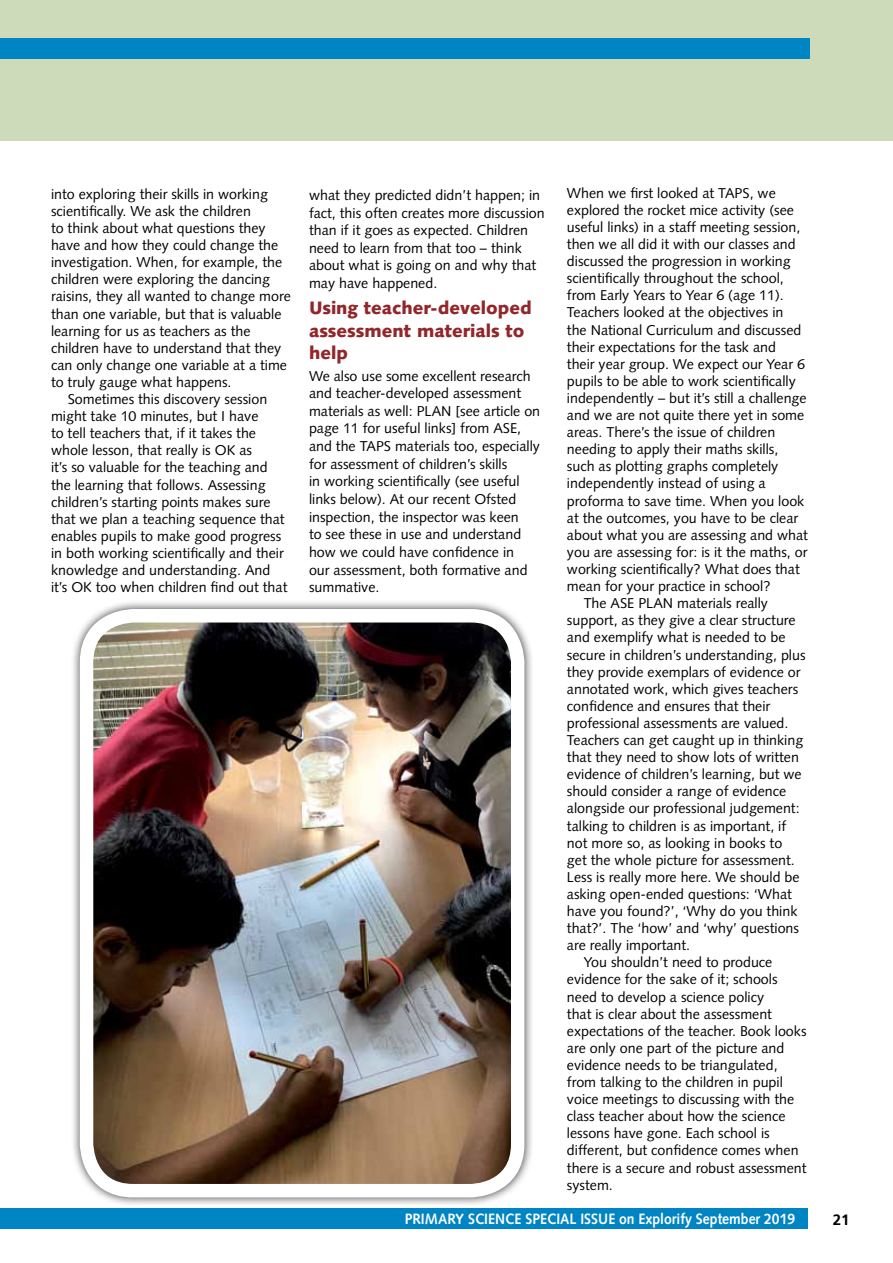
<style>
.page{position:relative;width:893px;height:1263px;background:#fff}
.page>*{position:absolute;margin:0;border:0;box-sizing:border-box;transform-origin:0 0}
.t1{font:900 18px/22px "Syntax";color:#91272a}
.t2{font:700 15px "Syntax";color:#fff;scale:.93 1}
.t3{font:700 15px "Frutiger";color:#000}
.t4{font:14.25px/17.7px "Syntax";color:#000}
</style>
<div class="page">
<div style="left:0;top:1208px;width:808px;height:21px;background:#0085c4"></div>
<div style="left:0;top:0;width:893px;height:140px;background:#cedbba"></div>
<div style="left:70px;top:599px;width:464px;height:608px;background:#000;opacity:.75"></div>
<img style="left:87px;top:616px;width:431px;height:575px">
<div style="left:80px;top:609px;width:444px;height:588px;border:14px solid #fff;border-radius:47px"></div>
<div style="left:0;top:38px;width:810px;height:21px;background:#0085c4"></div>
<p class="t4" style="left:51px;top:185px;width:218px">into exploring their skills in working</p>
<p class="t4" style="left:51px;top:202px;width:201px">scientifically. We ask the children</p>
<p class="t4" style="left:51px;top:219px;width:216px">to think about what questions they</p>
<p class="t4" style="left:51px;top:236px;width:229px">have and how they could change the</p>
<p class="t4" style="left:51px;top:253px;width:233px">investigation. When, for example, the</p>
<p class="t4" style="left:51px;top:271px;width:221px">children were exploring the dancing</p>
<p class="t4" style="left:51px;top:288px;width:241px">raisins, they all wanted to change more</p>
<p class="t4" style="left:51px;top:305px;width:232px">than one variable, but that is valuable</p>
<p class="t4" style="left:51px;top:322px;width:201px">learning for us as teachers as the</p>
<p class="t4" style="left:51px;top:339px;width:232px">children have to understand that they</p>
<p class="t4" style="left:51px;top:356px;width:237px">can only change one variable at a time</p>
<p class="t4" style="left:51px;top:373px;width:182px">to truly gauge what happens.</p>
<p class="t4" style="left:68px;top:390px;width:201px">Sometimes this discovery session</p>
<p class="t4" style="left:51px;top:407px;width:209px">might take 10 minutes, but I have</p>
<p class="t4" style="left:51px;top:424px;width:207px">to tell teachers that, if it takes the</p>
<p class="t4" style="left:51px;top:442px;width:202px">whole lesson, that really is OK as</p>
<p class="t4" style="left:51px;top:459px;width:218px">it’s so valuable for the teaching and</p>
<p class="t4" style="left:51px;top:476px;width:216px">the learning that follows. Assessing</p>
<p class="t4" style="left:51px;top:493px;width:221px">children’s starting points makes sure</p>
<p class="t4" style="left:51px;top:510px;width:235px">that we plan a teaching sequence that</p>
<p class="t4" style="left:51px;top:527px;width:232px">enables pupils to make good progress</p>
<p class="t4" style="left:51px;top:544px;width:234px">in both working scientifically and their</p>
<p class="t4" style="left:51px;top:561px;width:221px">knowledge and understanding. And</p>
<p class="t4" style="left:51px;top:578px;width:238px">it’s OK too when children find out that</p>
<p class="t4" style="left:309px;top:186px;width:237px">what they predicted didn’t happen; in fact, this often creates more discussion than if it goes as expected. Children need to learn from that too – think about what is going on and why that may have happened.</p>
<p class="t1" style="left:309px;top:297px;width:224px">Using teacher-developed assessment materials to help</p>
<p class="t4" style="left:309px;top:367px;width:233px">We also use some excellent research and teacher-developed assessment materials as well: PLAN [see article on page 11 for useful links] from ASE, and the TAPS materials too, especially for assessment of children’s skills<br>in working scientifically (see useful links below). At our recent Ofsted inspection, the inspector was keen<br>to see these in use and understand how we could have confidence in<br>our assessment, both formative and summative.</p>
<p class="t4" style="left:567px;top:184px;width:210px">When we first looked at TAPS, we</p>
<p class="t4" style="left:567px;top:201px;width:228px">explored the rocket mice activity (see</p>
<p class="t4" style="left:567px;top:218px;width:235px">useful links) in a staff meeting session,</p>
<p class="t4" style="left:567px;top:235px;width:230px">then we all did it with our classes and</p>
<p class="t4" style="left:567px;top:252px;width:225px">discussed the progression in working</p>
<p class="t4" style="left:567px;top:269px;width:218px">scientifically throughout the school,</p>
<p class="t4" style="left:567px;top:287px;width:218px">from Early Years to Year 6 (age 11).</p>
<p class="t4" style="left:567px;top:304px;width:218px">Teachers looked at the objectives in</p>
<p class="t4" style="left:567px;top:321px;width:236px">the National Curriculum and discussed</p>
<p class="t4" style="left:567px;top:338px;width:211px">their expectations for the task and</p>
<p class="t4" style="left:567px;top:355px;width:240px">their year group. We expect our Year 6</p>
<p class="t4" style="left:567px;top:372px;width:230px">pupils to be able to work scientifically</p>
<p class="t4" style="left:567px;top:389px;width:241px">independently – but it’s still a challenge</p>
<p class="t4" style="left:567px;top:406px;width:239px">and we are not quite there yet in some</p>
<p class="t4" style="left:567px;top:423px;width:210px">areas. There’s the issue of children</p>
<p class="t4" style="left:567px;top:440px;width:213px">needing to apply their maths skills,</p>
<p class="t4" style="left:567px;top:458px;width:213px">such as plotting graphs completely</p>
<p class="t4" style="left:567px;top:475px;width:200px">independently instead of using a</p>
<p class="t4" style="left:567px;top:492px;width:239px">proforma to save time. When you look</p>
<p class="t4" style="left:567px;top:509px;width:233px">at the outcomes, you have to be clear</p>
<p class="t4" style="left:567px;top:526px;width:242px">about what you are assessing and what</p>
<p class="t4" style="left:567px;top:543px;width:242px">you are assessing for: is it the maths, or</p>
<p class="t4" style="left:567px;top:560px;width:234px">working scientifically? What does that</p>
<p class="t4" style="left:567px;top:577px;width:205px">mean for your practice in school?</p>
<p class="t4" style="left:584px;top:594px;width:186px">The ASE PLAN materials really</p>
<p class="t4" style="left:567px;top:611px;width:230px">support, as they give a clear structure</p>
<p class="t4" style="left:567px;top:629px;width:220px">and exemplify what is needed to be</p>
<p class="t4" style="left:567px;top:646px;width:240px">secure in children’s understanding, plus</p>
<p class="t4" style="left:567px;top:663px;width:235px">they provide exemplars of evidence or</p>
<p class="t4" style="left:567px;top:680px;width:233px">annotated work, which gives teachers</p>
<p class="t4" style="left:567px;top:697px;width:205px">confidence and ensures that their</p>
<p class="t4" style="left:567px;top:714px;width:223px">professional assessments are valued.</p>
<p class="t4" style="left:567px;top:731px;width:238px">Teachers can get caught up in thinking</p>
<p class="t4" style="left:567px;top:748px;width:234px">that they need to show lots of written</p>
<p class="t4" style="left:567px;top:765px;width:236px">evidence of children’s learning, but we</p>
<p class="t4" style="left:567px;top:782px;width:221px">should consider a range of evidence</p>
<p class="t4" style="left:567px;top:800px;width:234px">alongside our professional judgement:</p>
<p class="t4" style="left:567px;top:817px;width:221px">talking to children is as important, if</p>
<p class="t4" style="left:567px;top:834px;width:217px">not more so, as looking in books to</p>
<p class="t4" style="left:567px;top:851px;width:229px">get the whole picture for assessment.</p>
<p class="t4" style="left:567px;top:868px;width:234px">Less is really more here. We should be</p>
<p class="t4" style="left:567px;top:885px;width:226px">asking open-ended questions: ‘What</p>
<p class="t4" style="left:567px;top:902px;width:232px">have you found?’, ‘Why do you think</p>
<p class="t4" style="left:567px;top:919px;width:234px">that?’. The ‘how’ and ‘why’ questions</p>
<p class="t4" style="left:567px;top:936px;width:125px">are really important.</p>
<p class="t4" style="left:584px;top:953px;width:190px">You shouldn’t need to produce</p>
<p class="t4" style="left:567px;top:971px;width:212px">evidence for the sake of it; schools</p>
<p class="t4" style="left:567px;top:988px;width:199px">need to develop a science policy</p>
<p class="t4" style="left:567px;top:1005px;width:207px">that is clear about the assessment</p>
<p class="t4" style="left:567px;top:1022px;width:241px">expectations of the teacher. Book looks</p>
<p class="t4" style="left:567px;top:1039px;width:219px">are only one part of the picture and</p>
<p class="t4" style="left:567px;top:1056px;width:212px">evidence needs to be triangulated,</p>
<p class="t4" style="left:567px;top:1073px;width:217px">from talking to the children in pupil</p>
<p class="t4" style="left:567px;top:1090px;width:229px">voice meetings to discussing with the</p>
<p class="t4" style="left:567px;top:1107px;width:220px">class teacher about how the science</p>
<p class="t4" style="left:567px;top:1124px;width:204px">lessons have gone. Each school is</p>
<p class="t4" style="left:567px;top:1142px;width:233px">different, but confidence comes when</p>
<p class="t4" style="left:567px;top:1159px;width:241px">there is a secure and robust assessment</p>
<p class="t4" style="left:567px;top:1176px;width:47px">system.</p>
<p class="t2" style="left:405px;top:1210px;width:146px">PRIMARY SCIENCE Special</p>
<p class="t2" style="left:580px;top:1210px;width:232px">issue on Explorify September 2019</p>
<p class="t3" style="left:833px;top:1211px;width:18px">21</p>
</div>
